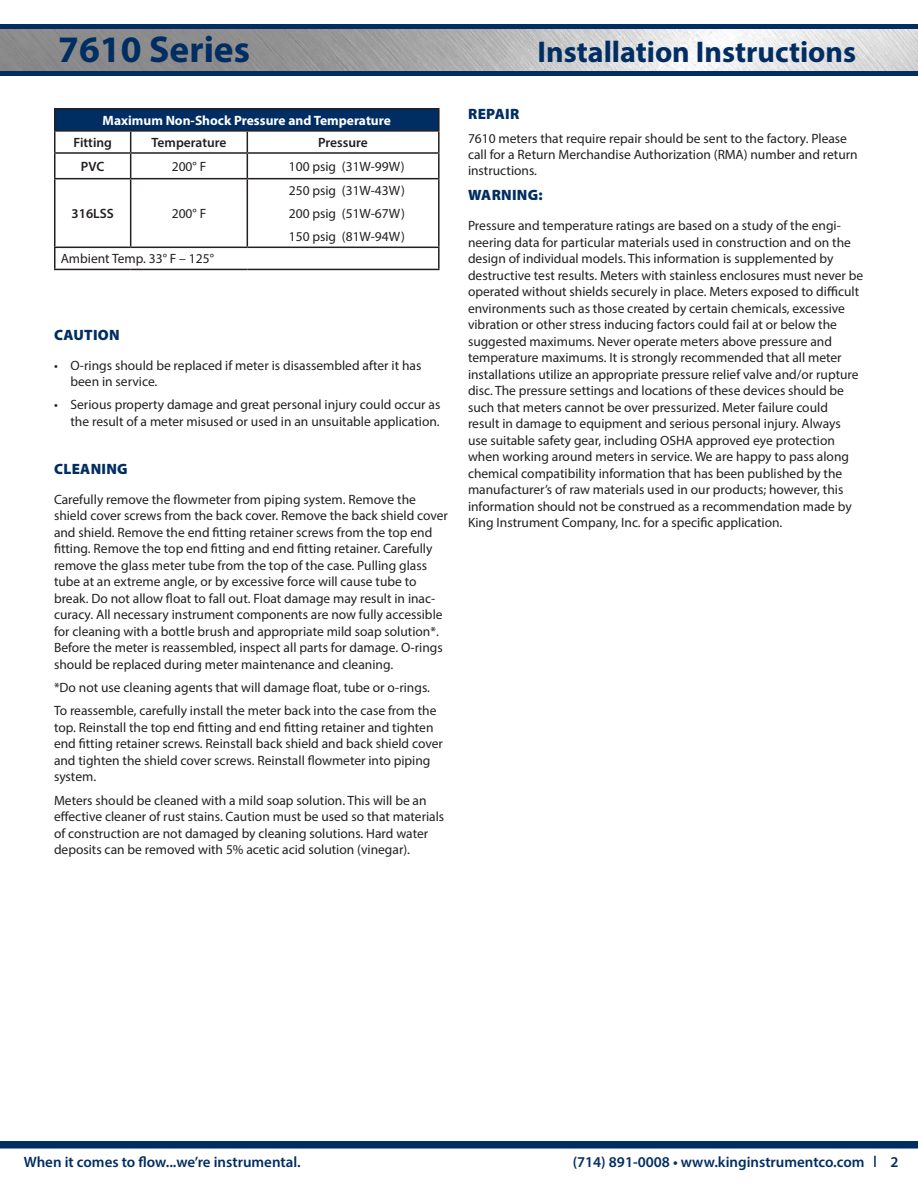
<style>
.page{position:relative;width:918px;height:1188px;background:#fff}
.page>*{position:absolute;margin:0;border:0;box-sizing:border-box;transform-origin:0 0}
.t1{font:700 37.5px "Myriad Pro";color:#002d62}
.t2{font:700 30px "Myriad Pro";color:#002d62}
.t3{font:600 15px "Myriad Pro";color:#002d62}
.t4{font:900 15px "Myriad Pro";letter-spacing:.02em;color:#002d62}
.t5{font:13.5px/16.5px "Myriad Pro";color:#231f20}
.t6{font:700 13.5px "Myriad Pro";color:#fff}
.t7{font:600 13.5px "Myriad Pro";color:#231f20}
</style>
<div class="page">
<svg style="left:874px;top:1156px;width:2px;height:11px"></svg>
<div style="left:0;top:1141px;width:918px;height:8px;background:#002d62"></div>
<div style="left:0;top:24px;width:918px;height:52px;background:#002d62"></div>
<img style="left:0;top:29px;width:918px;height:41px">
<div style="left:55px;top:109px;width:384px;height:22px;background:#002d62"></div>
<svg style="left:56px;top:132px;width:382px;height:137px"></svg>
<hr style="left:54px;top:248px;width:2px;height:21px;background:#231f20">
<hr style="left:54px;top:269px;width:77px;height:1px;background:#231f20">
<hr style="left:131px;top:269px;width:116px;height:1px;background:#231f20">
<hr style="left:247px;top:269px;width:193px;height:1px;background:#231f20">
<hr style="left:54px;top:108px;width:77px;height:2px;background:#231f20">
<hr style="left:54px;top:110px;width:2px;height:20px;background:#231f20">
<hr style="left:131px;top:108px;width:116px;height:2px;background:#231f20">
<hr style="left:247px;top:108px;width:193px;height:2px;background:#231f20">
<hr style="left:54px;top:130px;width:77px;height:2px;background:#231f20">
<hr style="left:54px;top:132px;width:2px;height:20px;background:#231f20">
<hr style="left:131px;top:130px;width:116px;height:2px;background:#231f20">
<hr style="left:247px;top:130px;width:193px;height:2px;background:#231f20">
<hr style="left:54px;top:152px;width:77px;height:2px;background:#231f20">
<hr style="left:54px;top:154px;width:2px;height:24px;background:#231f20">
<hr style="left:131px;top:152px;width:116px;height:2px;background:#231f20">
<svg style="left:130px;top:132px;width:1px;height:46px"></svg>
<hr style="left:247px;top:152px;width:193px;height:2px;background:#231f20">
<svg style="left:247px;top:132px;width:1px;height:46px"></svg>
<hr style="left:54px;top:178px;width:77px;height:1px;background:#231f20">
<hr style="left:54px;top:179px;width:2px;height:68px;background:#231f20">
<hr style="left:131px;top:178px;width:116px;height:1px;background:#231f20">
<hr style="left:130px;top:179px;width:1px;height:68px;background:#231f20">
<hr style="left:247px;top:178px;width:193px;height:1px;background:#231f20">
<hr style="left:247px;top:179px;width:1px;height:68px;background:#231f20">
<hr style="left:54px;top:247px;width:77px;height:1px;background:#231f20">
<hr style="left:131px;top:247px;width:116px;height:1px;background:#231f20">
<hr style="left:247px;top:247px;width:193px;height:1px;background:#231f20">
<hr style="left:438px;top:110px;width:2px;height:20px;background:#231f20">
<hr style="left:438px;top:132px;width:2px;height:20px;background:#231f20">
<hr style="left:438px;top:154px;width:2px;height:24px;background:#231f20">
<hr style="left:438px;top:179px;width:2px;height:68px;background:#231f20">
<hr style="left:438px;top:248px;width:2px;height:21px;background:#231f20">
<h1 class="t1" style="left:58px;top:25px;width:193px">7610 Series</h1>
<h2 class="t2" style="left:538px;top:32px;width:320px">Installation Instructions</h2>
<p class="t6" style="left:103px;top:112px;width:290px">Maximum Non-Shock Pressure and Temperature</p>
<p class="t7" style="left:74px;top:134px;width:40px">Fitting</p>
<p class="t7" style="left:152px;top:134px;width:76px">Temperature</p>
<p class="t7" style="left:318px;top:134px;width:51px">Pressure</p>
<p class="t7" style="left:81px;top:158px;width:25px">PVC</p>
<p class="t5" style="left:172px;top:158px;width:36px">200° F</p>
<p class="t5" style="left:289px;top:158px;width:118px">100 psig (31W-99W)</p>
<p class="t7" style="left:72px;top:205px;width:44px">316LSS</p>
<p class="t5" style="left:172px;top:205px;width:36px">200° F</p>
<p class="t5" style="left:289px;top:178px;width:118px;line-height:23.2px;text-align:justify">250 psig (31W-43W)<br>200 psig (51W-67W)<br>150 psig (81W-94W)</p>
<p class="t5" style="left:61px;top:250px;width:155px">Ambient Temp. 33° F – 125°</p>
<p class="t4" style="left:54px;top:326px;width:67px">CAUTION</p>
<p class="t5" style="left:70px;top:357px;width:352px;text-indent:-16px">• O-rings should be replaced if meter is disassembled after it has been in service.</p>
<p class="t5" style="left:54px;top:397px;width:388px;text-align:right">• Serious property damage and great personal injury could occur as the result of a meter misused or used in an unsuitable application.</p>
<p class="t4" style="left:54px;top:460px;width:75px">CLEANING</p>
<p class="t5" style="left:54px;top:491px;width:396px">Carefully remove the flowmeter from piping system. Remove the shield cover screws from the back cover. Remove the back shield cover and shield. Remove the end fitting retainer screws from the top end fitting. Remove the top end fitting and end fitting retainer. Carefully remove the glass meter tube from the top of the case. Pulling glass tube at an extreme angle, or by excessive force will cause tube to break. Do not allow float to fall out. Float damage may result in inac&shy;curacy. All necessary instrument components are now fully accessible for cleaning with a bottle brush and appropriate mild soap solution*.<br>Before the meter is reassembled, inspect all parts for damage. O-rings should be replaced during meter maintenance and cleaning.</p>
<p class="t5" style="left:54px;top:676px;width:384px;line-height:23.2px">*Do not use cleaning agents that will damage float, tube or o-rings.<br>To reassemble, carefully install the meter back into the case from the</p>
<p class="t5" style="left:54px;top:719px;width:390px">top. Reinstall the top end fitting and end fitting retainer and tighten end fitting retainer screws. Reinstall back shield and back shield cover and tighten the shield cover screws. Reinstall flowmeter into piping system.</p>
<p class="t5" style="left:54px;top:792px;width:392px">Meters should be cleaned with a mild soap solution. This will be an effective cleaner of rust stains. Caution must be used so that materials of construction are not damaged by cleaning solutions. Hard water deposits can be removed with 5% acetic acid solution (vinegar).</p>
<p class="t4" style="left:468px;top:106px;width:53px">REPAIR</p>
<p class="t5" style="left:468px;top:130px;width:391px">7610 meters that require repair should be sent to the factory. Please call for a Return Merchandise Authorization (RMA) number and return instructions.</p>
<p class="t4" style="left:468px;top:187px;width:76px">WARNING:</p>
<p class="t5" style="left:468px;top:217px;width:397px">Pressure and temperature ratings are based on a study of the engi&shy;neering data for particular materials used in construction and on the design of individual models. This information is supplemented by destructive test results. Meters with stainless enclosures must never be operated without shields securely in place. Meters exposed to difficult environments such as those created by certain chemicals, excessive vibration or other stress inducing factors could fail at or below the suggested maximums. Never operate meters above pressure and temperature maximums. It is strongly recommended that all meter installations utilize an appropriate pressure relief valve and/or rupture disc. The pressure settings and locations of these devices should be such that meters cannot be over pressurized. Meter failure could<br>result in damage to equipment and serious personal injury. Always use suitable safety gear, including OSHA approved eye protection when working around meters in service. We are happy to pass along chemical compatibility information that has been published by the manufacturer’s of raw materials used in our products; however, this information should not be construed as a recommendation made by King Instrument Company, Inc. for a specific application.</p>
<p class="t3" style="left:24px;top:1152px;width:278px">When it comes to flow...we’re instrumental.</p>
<p class="t3" style="left:573px;top:1152px;width:293px">(714) 891-0008 • www.kinginstrumentco.com</p>
<p class="t3" style="left:890px;top:1153px;width:10px">2</p>
</div>
